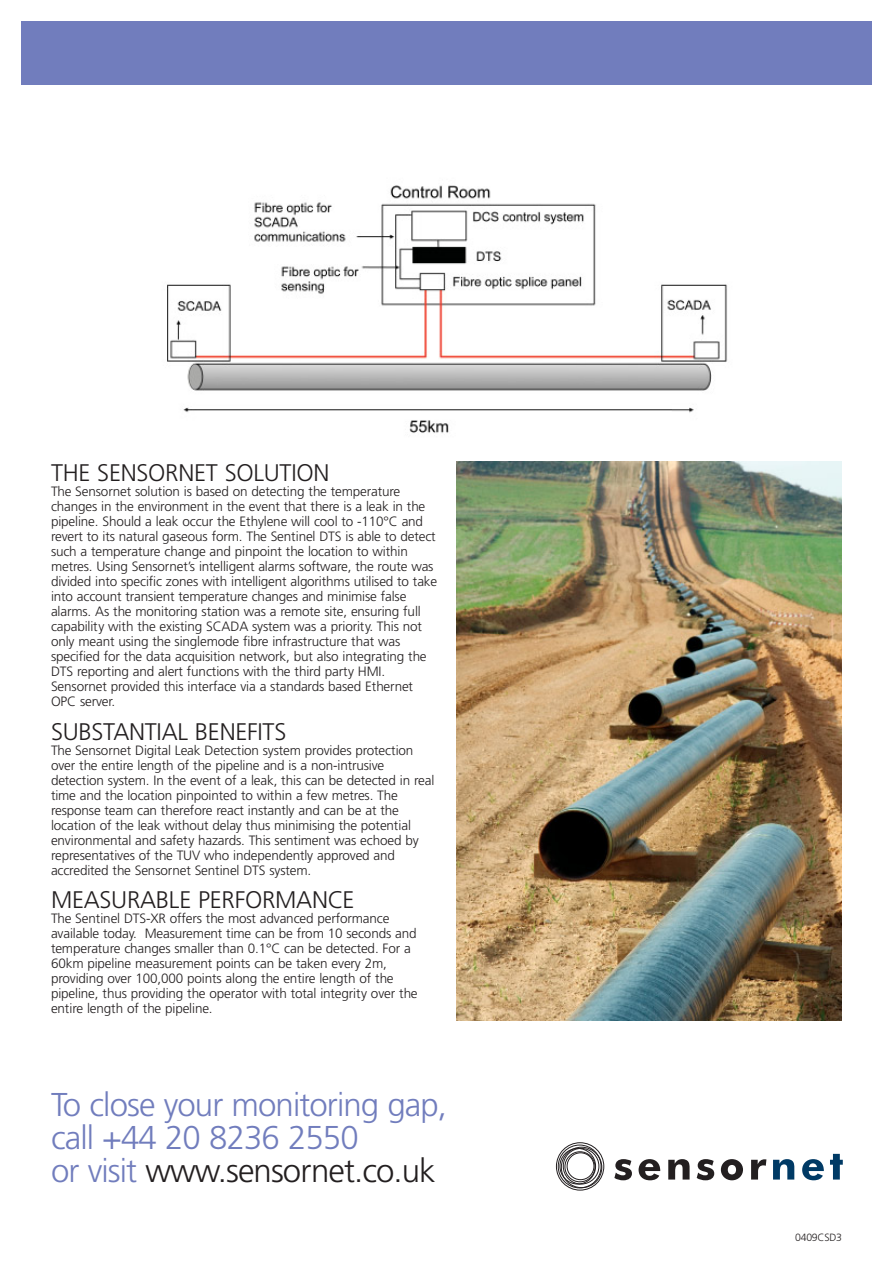
<style>
.page{position:relative;width:893px;height:1263px;background:#fff}
.page>*{position:absolute;margin:0;border:0;box-sizing:border-box;transform-origin:0 0}
.t1{font:300 33px/33px "Frutiger";letter-spacing:-.03em;color:#717dbd}
.t2{font:300 24px "Frutiger";letter-spacing:-.01em;color:#231f20}
.t3{font:300 13.5px/15px "Frutiger";letter-spacing:-.01em;color:#231f20}
.t4{font:300 10.5px "Frutiger";letter-spacing:-.02em;color:#231f20}
.s1{color:#231f20}
</style>
<div class="page">
<img style="left:456px;top:462px;width:386px;height:558px">
<div style="left:21px;top:21px;width:851px;height:64px;background:#717dbd"></div>
<img style="left:167px;top:185px;width:561px;height:248px">
<div style="left:561px;top:1147px;width:41px;height:41px;border:1px solid #231f20;border-radius:50%"></div>
<div style="left:558px;top:1145px;width:43px;height:43px;border:1px solid #231f20;border-radius:50%"></div>
<div style="left:556px;top:1142px;width:48px;height:48px;border:1px solid #231f20;border-radius:50%"></div>
<div style="left:563px;top:1148px;width:36px;height:36px;border:1px solid #231f20;border-radius:50%"></div>
<div style="left:560px;top:1148px;width:36px;height:36px;border:1px solid #231f20;border-radius:50%"></div>
<div style="left:565px;top:1151px;width:30px;height:31px;border:1px solid #231f20;border-radius:50%"></div>
<div style="left:567px;top:1152px;width:27px;height:28px;border:1px solid #231f20;border-radius:50%"></div>
<svg style="left:614px;top:1159px;width:18px;height:21px"></svg>
<svg style="left:639px;top:1159px;width:21px;height:21px"></svg>
<svg style="left:668px;top:1159px;width:22px;height:20px"></svg>
<svg style="left:697px;top:1159px;width:17px;height:21px"></svg>
<svg style="left:721px;top:1159px;width:22px;height:21px"></svg>
<svg style="left:751px;top:1159px;width:15px;height:20px"></svg>
<svg style="left:773px;top:1159px;width:21px;height:20px"></svg>
<svg style="left:802px;top:1159px;width:22px;height:21px"></svg>
<svg style="left:830px;top:1154px;width:13px;height:25px"></svg>
<h2 class="t2" style="left:51px;top:463px;width:280px">THE SENSORNET SOLUTION</h2>
<p class="t3" style="left:51px;top:485px;width:388px">The Sensornet solution is based on detecting the temperature changes in the environment in the event that there is a leak in the pipeline. Should a leak occur the Ethylene will cool to -110°C and revert to its natural gaseous form. The Sentinel DTS is able to detect such a temperature change and pinpoint the location to within metres. Using Sensornet’s intelligent alarms software, the route was divided into specific zones with intelligent algorithms utilised to take into account transient temperature changes and minimise false alarms. As the monitoring station was a remote site, ensuring full capability with the existing SCADA system was a priority. This not only meant using the singlemode fibre infrastructure that was specified for the data acquisition network, but also integrating the DTS reporting and alert functions with the third party HMI.<br>Sensornet provided this interface via a standards based Ethernet OPC server.</p>
<h2 class="t2" style="left:51px;top:721px;width:237px">SUBSTANTIAL BENEFITS</h2>
<p class="t3" style="left:51px;top:743px;width:385px">The Sensornet Digital Leak Detection system provides protection over the entire length of the pipeline and is a non-intrusive detection system. In the event of a leak, this can be detected in real time and the location pinpointed to within a few metres. The response team can therefore react instantly and can be at the location of the leak without delay thus minimising the potential environmental and safety hazards. This sentiment was echoed by representatives of the TUV who independently approved and accredited the Sensornet Sentinel DTS system.</p>
<h2 class="t2" style="left:51px;top:890px;width:305px">MEASURABLE PERFORMANCE</h2>
<p class="t3" style="left:51px;top:912px;width:368px">The Sentinel DTS-XR offers the most advanced performance available today. Measurement time can be from 10 seconds and temperature changes smaller than 0.1°C can be detected. For a 60km pipeline measurement points can be taken every 2m, providing over 100,000 points along the entire length of the pipeline, thus providing the operator with total integrity over the entire length of the pipeline.</p>
<h1 class="t1" style="left:51px;top:1090px;width:397px">To close your monitoring gap, call +44 20 8236 2550<br>or visit <span class="s1">www.sensornet.co.uk</span></h1>
<p class="t4" style="left:795px;top:1233px;width:48px">0409CSD3</p>
</div>
